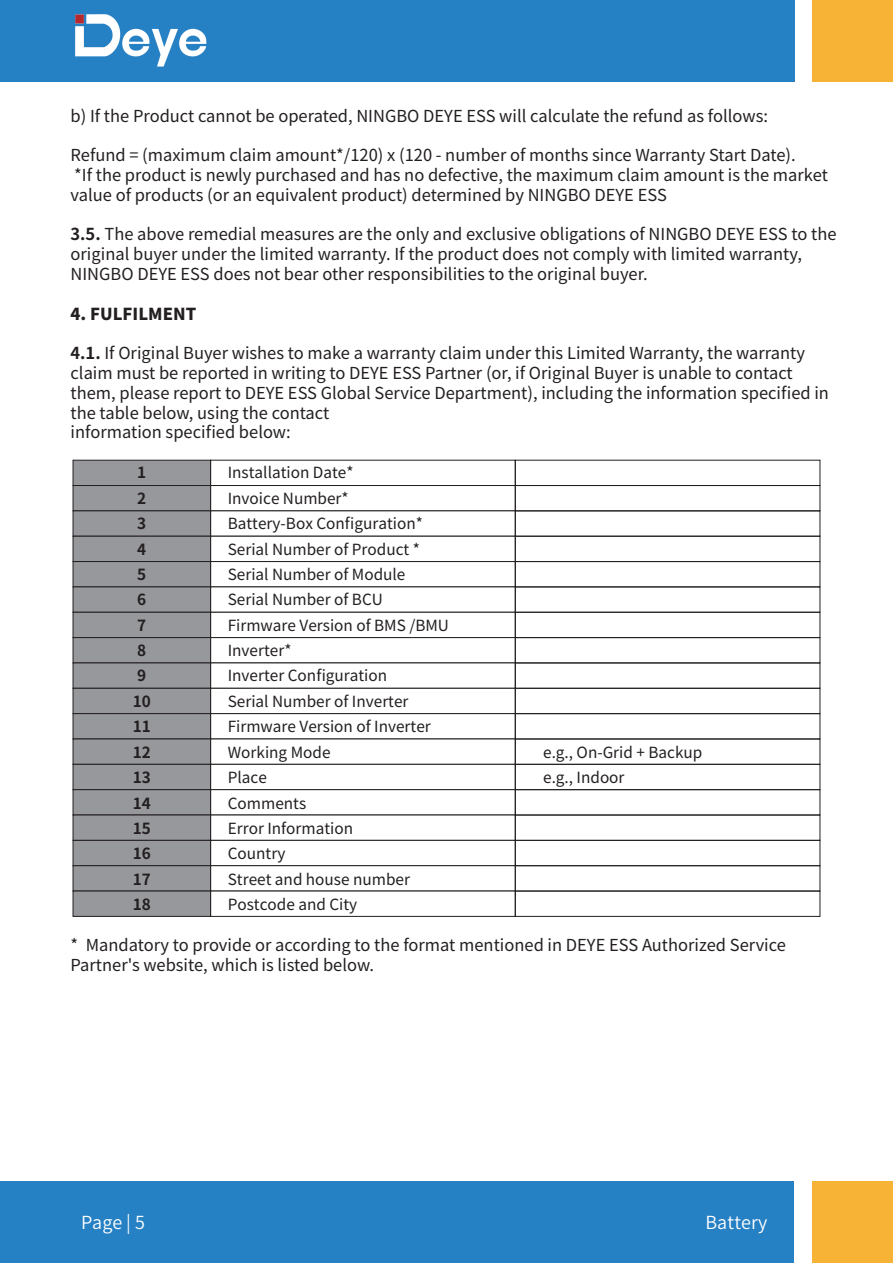
<style>
.page{position:relative;width:893px;height:1263px;background:#fff}
.page>*{position:absolute;margin:0;border:0;box-sizing:border-box;transform-origin:0 0}
.t1{font:18px "Source Han Sans CN";letter-spacing:.01em;color:#fff}
.t2{font:16.5px/19.8px "Source Han Sans CN";color:#231f20}
.t3{font:800 16.5px "Source Han Sans CN";color:#231f20}
.t4{font:15.3px/25.5px "Source Han Sans CN";color:#231f20}
.t5{font:700 15.3px/25.5px "Source Han Sans CN";color:#231f20;text-align:justify}
.s1{font-weight:700}
</style>
<div class="page">
<div style="left:0;top:1182px;width:794px;height:81px;background:#2580c4"></div>
<div style="left:812px;top:1182px;width:81px;height:81px;background:#f6b335"></div>
<div style="left:0;top:0;width:794px;height:81px;background:#2580c4"></div>
<div style="left:813px;top:0;width:80px;height:81px;background:#f6b335"></div>
<img style="left:75px;top:14px;width:132px;height:53px">
<div style="left:210px;top:485px;width:306px;height:26px;background:#fff;border:1px solid #231f20"></div>
<div style="left:515px;top:485px;width:305px;height:26px;border:1px solid #231f20"></div>
<div style="left:210px;top:510px;width:306px;height:27px;background:#fff;border:1px solid #231f20"></div>
<div style="left:515px;top:510px;width:305px;height:27px;border:1px solid #231f20"></div>
<div style="left:210px;top:536px;width:306px;height:26px;background:#fff;border:1px solid #231f20"></div>
<div style="left:515px;top:536px;width:305px;height:26px;border:1px solid #231f20"></div>
<div style="left:73px;top:460px;width:138px;height:26px;background:#97989c;border:1px solid #231f20"></div>
<div style="left:73px;top:485px;width:138px;height:26px;background:#97989c;border:1px solid #231f20"></div>
<div style="left:73px;top:510px;width:138px;height:27px;background:#97989c;border:1px solid #231f20"></div>
<div style="left:73px;top:536px;width:138px;height:26px;background:#97989c;border:1px solid #231f20"></div>
<div style="left:210px;top:561px;width:306px;height:26px;background:#fff;border:1px solid #231f20"></div>
<div style="left:515px;top:561px;width:305px;height:26px;border:1px solid #231f20"></div>
<div style="left:210px;top:586px;width:306px;height:27px;background:#fff;border:1px solid #231f20"></div>
<div style="left:515px;top:586px;width:305px;height:27px;border:1px solid #231f20"></div>
<div style="left:210px;top:612px;width:306px;height:26px;background:#fff;border:1px solid #231f20"></div>
<div style="left:515px;top:612px;width:305px;height:26px;border:1px solid #231f20"></div>
<div style="left:210px;top:637px;width:306px;height:26px;background:#fff;border:1px solid #231f20"></div>
<div style="left:515px;top:637px;width:305px;height:26px;border:1px solid #231f20"></div>
<div style="left:73px;top:561px;width:138px;height:26px;background:#97989c;border:1px solid #231f20"></div>
<div style="left:73px;top:586px;width:138px;height:27px;background:#97989c;border:1px solid #231f20"></div>
<div style="left:73px;top:612px;width:138px;height:26px;background:#97989c;border:1px solid #231f20"></div>
<div style="left:73px;top:637px;width:138px;height:26px;background:#97989c;border:1px solid #231f20"></div>
<div style="left:210px;top:662px;width:306px;height:27px;background:#fff;border:1px solid #231f20"></div>
<div style="left:515px;top:662px;width:305px;height:27px;border:1px solid #231f20"></div>
<div style="left:210px;top:688px;width:306px;height:26px;background:#fff;border:1px solid #231f20"></div>
<div style="left:515px;top:688px;width:305px;height:26px;border:1px solid #231f20"></div>
<div style="left:210px;top:713px;width:306px;height:26px;background:#fff;border:1px solid #231f20"></div>
<div style="left:515px;top:713px;width:305px;height:26px;border:1px solid #231f20"></div>
<div style="left:515px;top:739px;width:305px;height:26px;border:1px solid #231f20"></div>
<div style="left:73px;top:662px;width:138px;height:27px;background:#97989c;border:1px solid #231f20"></div>
<div style="left:73px;top:688px;width:138px;height:26px;background:#97989c;border:1px solid #231f20"></div>
<div style="left:73px;top:713px;width:138px;height:26px;background:#97989c;border:1px solid #231f20"></div>
<div style="left:73px;top:739px;width:138px;height:26px;background:#97989c"></div>
<div style="left:210px;top:764px;width:306px;height:26px;background:#fff;border:1px solid #231f20"></div>
<div style="left:515px;top:764px;width:305px;height:26px;border:1px solid #231f20"></div>
<div style="left:210px;top:789px;width:306px;height:26px;background:#fff;border:1px solid #231f20"></div>
<div style="left:515px;top:789px;width:305px;height:26px;border:1px solid #231f20"></div>
<div style="left:515px;top:815px;width:305px;height:26px;border:1px solid #231f20"></div>
<div style="left:210px;top:840px;width:306px;height:26px;background:#fff;border:1px solid #231f20"></div>
<div style="left:515px;top:840px;width:305px;height:26px;border:1px solid #231f20"></div>
<div style="left:73px;top:764px;width:138px;height:26px;background:#97989c;border:1px solid #231f20"></div>
<div style="left:73px;top:789px;width:138px;height:26px;background:#97989c;border:1px solid #231f20"></div>
<div style="left:73px;top:815px;width:138px;height:26px;background:#97989c;border:1px solid #231f20"></div>
<div style="left:73px;top:840px;width:138px;height:26px;background:#97989c;border:1px solid #231f20"></div>
<div style="left:210px;top:865px;width:306px;height:26px;background:#fff;border:1px solid #231f20"></div>
<div style="left:515px;top:865px;width:305px;height:26px;border:1px solid #231f20"></div>
<div style="left:210px;top:891px;width:306px;height:26px;background:#fff;border:1px solid #231f20"></div>
<div style="left:515px;top:891px;width:305px;height:26px;border:1px solid #231f20"></div>
<div style="left:73px;top:865px;width:138px;height:26px;background:#97989c;border:1px solid #231f20"></div>
<div style="left:73px;top:891px;width:138px;height:26px;background:#97989c;border:1px solid #231f20"></div>
<p class="t2" style="left:71px;top:105px;width:699px">b) If the Product cannot be operated, NINGBO DEYE ESS will calculate the refund as follows:</p>
<p class="t2" style="left:71px;top:145px;width:759px">Refund = (maximum claim amount*/120) x (120 - number of months since Warranty Start Date).<br>*If the product is newly purchased and has no defective, the maximum claim amount is the market value of products (or an equivalent product) determined by NINGBO DEYE ESS</p>
<p class="t2" style="left:71px;top:224px;width:767px"><span class="s1">3.5.</span> The above remedial measures are the only and exclusive obligations of NINGBO DEYE ESS to the original buyer under the limited warranty. If the product does not comply with limited warranty,<br>NINGBO DEYE ESS does not bear other responsibilities to the original buyer.</p>
<p class="t3" style="left:71px;top:305px;width:127px">4. FULFILMENT</p>
<p class="t2" style="left:71px;top:343px;width:760px"><span class="s1">4.1.</span> If Original Buyer wishes to make a warranty claim under this Limited Warranty, the warranty claim must be reported in writing to DEYE ESS Partner (or, if Original Buyer is unable to contact them, please report to DEYE ESS Global Service Department), including the information specified in the table below, using the contact<br>information specified below:</p>
<p class="t4" style="left:228px;top:460px;width:197px">Installation Date*<br>Invoice Number*<br>Battery-Box Configuration*<br>Serial Number of Product *</p>
<p class="t5" style="left:137px;top:460px;width:11px">1<br>2<br>3<br>4</p>
<p class="t4" style="left:228px;top:561px;width:223px">Serial Number of Module<br>Serial Number of BCU<br>Firmware Version of BMS /BMU<br>Inverter*<br>Inverter Configuration<br>Serial Number of Inverter<br>Firmware Version of Inverter<br>Working Mode<br>Place<br>Comments<br>Error Information<br>Country<br>Street and house number<br>Postcode and City</p>
<p class="t5" style="left:133px;top:561px;width:20px;text-align:left">5<br>6<br>7<br>8<br>9<br>10<br>11<br>12<br>13<br>14<br>15<br>16<br>17<br>18</p>
<p class="t2" style="left:71px;top:935px;width:717px">* Mandatory to provide or according to the format mentioned in DEYE ESS Authorized Service<br>Partner's website, which is listed below.</p>
<p class="t4" style="left:543px;top:739px;width:161px">e.g., On-Grid + Backup e.g., Indoor</p>
<p class="t1" style="left:81px;top:1213px;width:65px">Page | 5</p>
<p class="t1" style="left:705px;top:1213px;width:64px">Battery</p>
</div>
